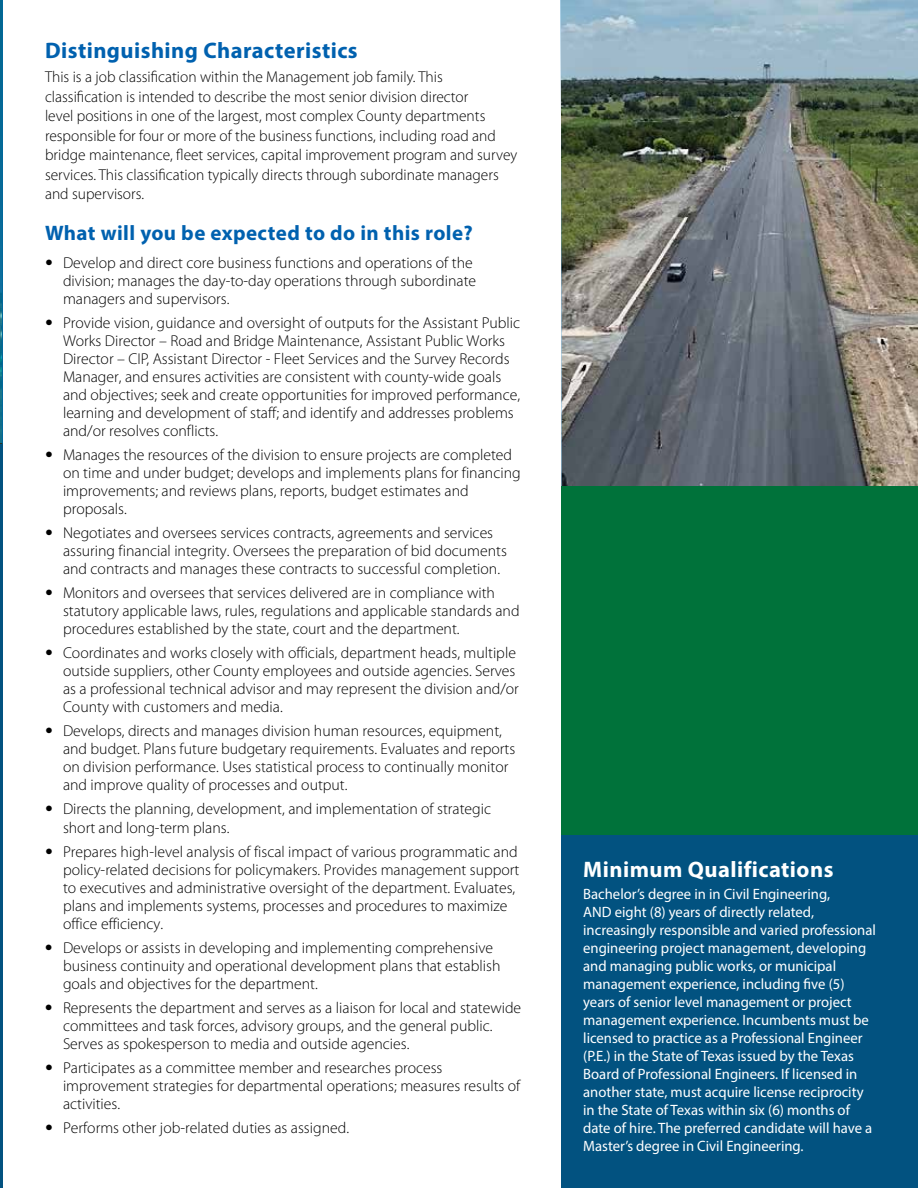
<style>
.page{position:relative;width:918px;height:1188px;background:#fff}
.page>*{position:absolute;margin:0;border:0;box-sizing:border-box;transform-origin:0 0}
.t1{font:700 22.5px "Myriad Pro";letter-spacing:.02em;color:#0061af}
.t2{font:700 22.5px "Myriad Pro";letter-spacing:.02em;color:#fff}
.t3{font:700 21px "Myriad Pro";letter-spacing:.02em;color:#0061af}
.t4{font:300 15.75px/18px "Myriad Pro";color:#000}
.t5{font:15px/18px "Myriad Pro";color:#fff}
.s1{font-family:"Helvetica Neue LT Std";font-stretch:condensed}
</style>
<div class="page">
<hr style="left:0;top:0;width:2px;height:1188px;background:#025280">
<svg style="left:0;top:0;width:2px;height:443px"></svg>
<img style="left:561px;top:0;width:357px;height:489px">
<div style="left:562px;top:486px;width:356px;height:702px;background:#00723a"></div>
<div style="left:562px;top:835px;width:356px;height:353px;background:#025280"></div>
<h1 class="t1" style="left:45px;top:36px;width:314px">Distinguishing Characteristics</h1>
<p class="t4" style="left:45px;top:67px;width:474px;line-height:19.5px">This is a job classification within the Management job family. This classification is intended to describe the most senior division director<br>level positions in one of the largest, most complex County departments responsible for four or more of the business functions, including road and bridge maintenance, fleet services, capital improvement program and survey services. This classification typically directs through subordinate managers and supervisors.</p>
<h2 class="t3" style="left:45px;top:219px;width:429px">What will you be expected to do in this role?</h2>
<p class="t4" style="left:63px;top:254px;width:415px;text-indent:-18px"><span class="s1">•</span> Develop and direct core business functions and operations of the division; manages the day-to-day operations through subordinate managers and supervisors.</p>
<p class="t4" style="left:63px;top:314px;width:459px;text-indent:-18px"><span class="s1">•</span> Provide vision, guidance and oversight of outputs for the Assistant Public Works Director – Road and Bridge Maintenance, Assistant Public Works Director – CIP, Assistant Director - Fleet Services and the Survey Records Manager, and ensures activities are consistent with county-wide goals and objectives; seek and create opportunities for improved performance, learning and development of staff; and identify and addresses problems and/or resolves conflicts.</p>
<p class="t4" style="left:63px;top:446px;width:459px;text-indent:-18px"><span class="s1">•</span> Manages the resources of the division to ensure projects are completed on time and under budget; develops and implements plans for financing improvements; and reviews plans, reports, budget estimates and proposals.</p>
<p class="t4" style="left:63px;top:524px;width:446px;text-indent:-18px"><span class="s1">•</span> Negotiates and oversees services contracts, agreements and services assuring financial integrity. Oversees the preparation of bid documents and contracts and manages these contracts to successful completion.</p>
<p class="t4" style="left:63px;top:584px;width:458px;text-indent:-18px"><span class="s1">•</span> Monitors and oversees that services delivered are in compliance with statutory applicable laws, rules, regulations and applicable standards and procedures established by the state, court and the department.</p>
<p class="t4" style="left:63px;top:644px;width:457px;text-indent:-18px"><span class="s1">•</span> Coordinates and works closely with officials, department heads, multiple outside suppliers, other County employees and outside agencies. Serves as a professional technical advisor and may represent the division and/or County with customers and media.</p>
<p class="t4" style="left:63px;top:722px;width:454px;text-indent:-18px"><span class="s1">•</span> Develops, directs and manages division human resources, equipment, and budget. Plans future budgetary requirements. Evaluates and reports on division performance. Uses statistical process to continually monitor and improve quality of processes and output.</p>
<p class="t4" style="left:63px;top:799px;width:430px;line-height:18.9px;text-indent:-18px"><span class="s1">•</span> Directs the planning, development, and implementation of strategic short and long-term plans.</p>
<p class="t4" style="left:63px;top:843px;width:458px;text-indent:-18px"><span class="s1">•</span> Prepares high-level analysis of fiscal impact of various programmatic and policy-related decisions for policymakers. Provides management support to executives and administrative oversight of the department. Evaluates, plans and implements systems, processes and procedures to maximize office efficiency.</p>
<p class="t4" style="left:63px;top:939px;width:439px;text-indent:-18px"><span class="s1">•</span> Develops or assists in developing and implementing comprehensive business continuity and operational development plans that establish goals and objectives for the department.</p>
<p class="t4" style="left:63px;top:999px;width:460px;text-indent:-18px"><span class="s1">•</span> Represents the department and serves as a liaison for local and statewide committees and task forces, advisory groups, and the general public.<br>Serves as spokesperson to media and outside agencies.</p>
<p class="t4" style="left:63px;top:1059px;width:459px;text-indent:-18px"><span class="s1">•</span> Participates as a committee member and researches process improvement strategies for departmental operations; measures results of activities.</p>
<p class="t4" style="left:45px;top:1119px;width:306px"><span class="s1">•</span> Performs other job-related duties as assigned.</p>
<h1 class="t2" style="left:583px;top:854px;width:252px">Minimum Qualifications</h1>
<p class="t5" style="left:583px;top:885px;width:294px">Bachelor’s degree in in Civil Engineering,<br>AND eight (8) years of directly related, increasingly responsible and varied professional engineering project management, developing and managing public works, or municipal management experience, including five (5) years of senior level management or project management experience. Incumbents must be licensed to practice as a Professional Engineer (P.E.) in the State of Texas issued by the Texas Board of Professional Engineers. If licensed in another state, must acquire license reciprocity in the State of Texas within six (6) months of date of hire. The preferred candidate will have a Master’s degree in Civil Engineering.</p>
</div>
